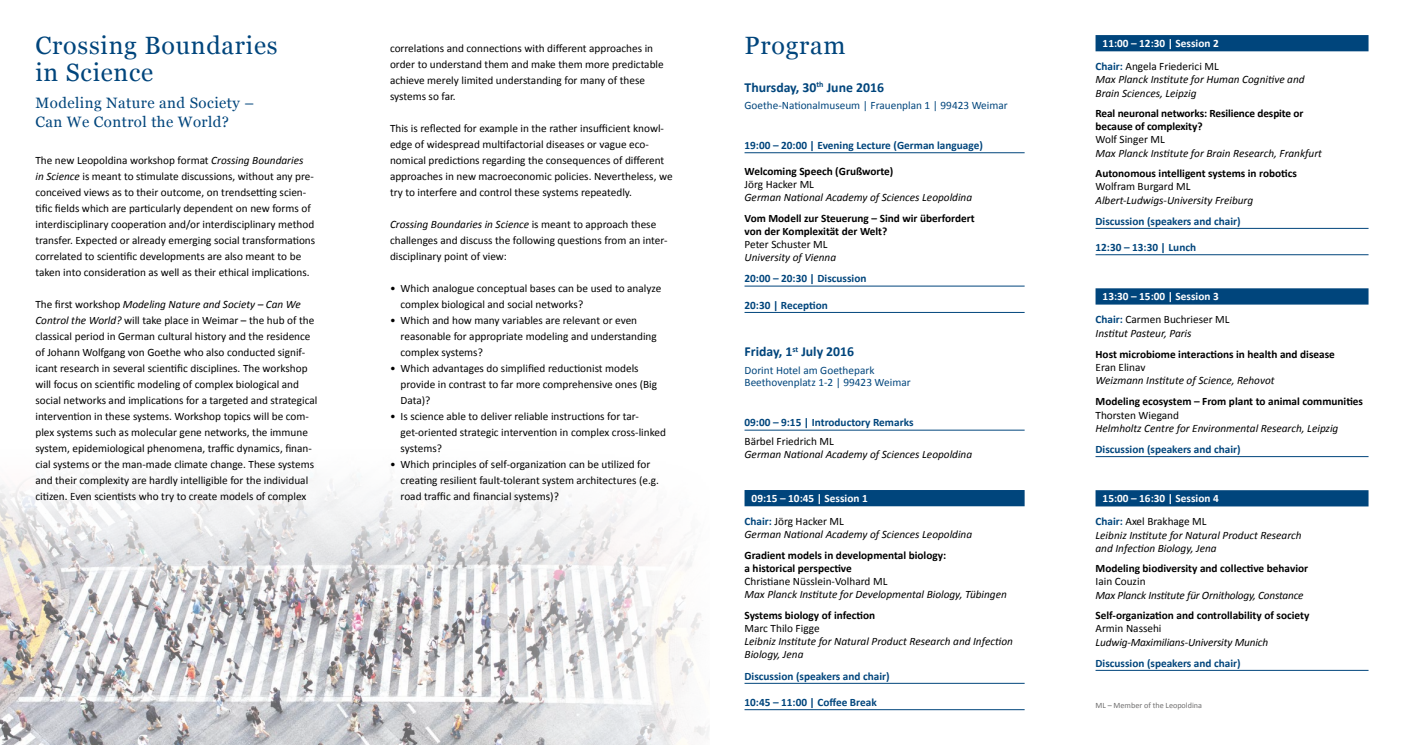
<style>
.page{position:relative;width:1404px;height:745px;background:#fff}
.page>*{position:absolute;margin:0;border:0;box-sizing:border-box;transform-origin:0 0}
.t1{font:25px/26.2px "Georgia";letter-spacing:.03em;color:#00457c}
.t2{font:15px/18.8px "Georgia";letter-spacing:.03em;color:#00457c}
.t3{font:700 13.75px "Calibri";color:#00457c}
.t4{font:11.25px/16px "Calibri";color:#000}
.t5{font:italic 11.25px/13.1px "Calibri";color:#000}
.t6{font:700 11.25px/13.1px "Calibri";color:#000}
.t7{font:700 11.25px "Calibri";color:#00457c}
.t8{font:700 11.25px/23.6px "Calibri";color:#fff}
.t9{font:11.25px/12.5px "Calibri";color:#00457c}
.t10{font:8.12px "Calibri";color:#706f6f}
.s1{font-style:italic}
.s2{color:#00457c}
.s3{font-weight:400;color:#000}
</style>
<div class="page">
<img style="left:0;top:479px;width:709px;height:265px">
<hr style="left:744px;top:152px;width:280px;height:1px;background:#00457c">
<hr style="left:744px;top:285px;width:280px;height:1px;background:#00457c">
<hr style="left:744px;top:312px;width:280px;height:1px;background:#00457c">
<hr style="left:744px;top:429px;width:280px;height:1px;background:#00457c">
<div style="left:744px;top:489px;width:280px;height:17px;background:#00457c"></div>
<hr style="left:744px;top:682px;width:280px;height:1px;background:#00457c">
<hr style="left:744px;top:709px;width:280px;height:1px;background:#00457c">
<div style="left:1095px;top:35px;width:273px;height:16px;background:#00457c"></div>
<hr style="left:1095px;top:228px;width:273px;height:1px;background:#00457c">
<hr style="left:1095px;top:254px;width:273px;height:1px;background:#00457c">
<div style="left:1095px;top:288px;width:273px;height:16px;background:#00457c"></div>
<hr style="left:1095px;top:456px;width:273px;height:1px;background:#00457c">
<div style="left:1095px;top:490px;width:273px;height:16px;background:#00457c"></div>
<hr style="left:1095px;top:669px;width:273px;height:1px;background:#00457c">
<h1 class="t1" style="left:35px;top:32px;width:244px">Crossing Boundaries in Science</h1>
<h2 class="t2" style="left:35px;top:93px;width:220px">Modeling Nature and Society –<br>Can We Control the World?</h2>
<p class="t4" style="left:35px;top:152px;width:281px">The new Leopoldina workshop format <span class="s1">Crossing Boundaries<br>in Science</span> is meant to stimulate discussions, without any pre&shy;conceived views as to their outcome, on trendsetting scien&shy;tific fields which are particularly dependent on new forms of interdisciplinary cooperation and/or interdisciplinary method transfer. Expected or already emerging social transformations correlated to scientific developments are also meant to be taken into consideration as well as their ethical implications.</p>
<p class="t4" style="left:35px;top:296px;width:283px">The first workshop <span class="s1">Modeling Nature and Society – Can We Control the World?</span> will take place in Weimar – the hub of the classical period in German cultural history and the residence of Johann Wolfgang von Goethe who also conducted signif&shy;icant research in several scientific disciplines. The workshop will focus on scientific modeling of complex biological and social networks and implications for a targeted and strategical intervention in these systems. Workshop topics will be com&shy;plex systems such as molecular gene networks, the immune system, epidemiological phenomena, traffic dynamics, finan&shy;cial systems or the man-made climate change. These systems and their complexity are hardly intelligible for the individual citizen. Even scientists who try to create models of complex</p>
<p class="t4" style="left:390px;top:40px;width:275px">correlations and connections with different approaches in order to understand them and make them more predictable achieve merely limited understanding for many of these systems so far.</p>
<p class="t4" style="left:390px;top:120px;width:284px">This is reflected for example in the rather insufficient knowl&shy;edge of widespread multifactorial diseases or vague eco&shy;nomical predictions regarding the consequences of different approaches in new macroeconomic policies. Nevertheless, we try to interfere and control these systems repeatedly.</p>
<p class="t4" style="left:390px;top:216px;width:279px"><span class="s1">Crossing Boundaries in Science</span> is meant to approach these challenges and discuss the following questions from an inter&shy;disciplinary point of view:</p>
<p class="t4" style="left:400px;top:280px;width:262px;text-indent:-11px">• Which analogue conceptual bases can be used to analyze complex biological and social networks?</p>
<p class="t4" style="left:400px;top:312px;width:258px;text-indent:-11px">• Which and how many variables are relevant or even reasonable for appropriate modeling and understanding complex systems?</p>
<p class="t4" style="left:400px;top:360px;width:258px;text-indent:-11px">• Which advantages do simplified reductionist models provide in contrast to far more comprehensive ones (Big<br>Data)?</p>
<p class="t4" style="left:400px;top:408px;width:267px;text-indent:-11px">• Is science able to deliver reliable instructions for tar&shy;get-oriented strategic intervention in complex cross-linked systems?</p>
<p class="t4" style="left:400px;top:456px;width:260px;text-indent:-11px">• Which principles of self-organization can be utilized for creating resilient fault-tolerant system architectures (e.g. road traffic and financial systems)?</p>
<h1 class="t1" style="left:744px;top:32px;width:103px">Program</h1>
<p class="t3" style="left:744px;top:78px;width:141px">Thursday, 30<sup>th</sup> June 2016</p>
<p class="t9" style="left:744px;top:99px;width:265px">Goethe-Nationalmuseum | Frauenplan 1 | 99423 Weimar</p>
<p class="t7" style="left:744px;top:138px;width:240px">19:00 – 20:00 | Evening Lecture (German language)</p>
<p class="t6" style="left:744px;top:164px;width:150px">Welcoming Speech (Grußworte)</p>
<p class="t4" style="left:744px;top:176px;width:71px">Jörg Hacker ML</p>
<p class="t5" style="left:744px;top:190px;width:229px">German National Academy of Sciences Leopoldina</p>
<p class="t6" style="left:744px;top:211px;width:232px">Vom Modell zur Steuerung – Sind wir überfordert von der Komplexität der Welt?</p>
<p class="t4" style="left:744px;top:236px;width:84px">Peter Schuster ML</p>
<p class="t5" style="left:744px;top:250px;width:93px">University of Vienna</p>
<p class="t7" style="left:744px;top:271px;width:123px">20:00 – 20:30 | Discussion</p>
<p class="t7" style="left:744px;top:297px;width:85px">20:30 | Reception</p>
<p class="t3" style="left:744px;top:343px;width:111px">Friday, 1<sup>st</sup> July 2016</p>
<p class="t9" style="left:744px;top:364px;width:168px">Dorint Hotel am Goethepark<br>Beethovenplatz 1-2 | 99423 Weimar</p>
<p class="t7" style="left:744px;top:415px;width:170px">09:00 – 9:15 | Introductory Remarks</p>
<p class="t4" style="left:744px;top:433px;width:91px">Bärbel Friedrich ML</p>
<p class="t5" style="left:744px;top:447px;width:229px">German National Academy of Sciences Leopoldina</p>
<p class="t8" style="left:744px;top:485px;width:125px;text-indent:7px">09:15 – 10:45 | Session 1<br><span class="s2">Chair:</span> <span class="s3">Jörg Hacker ML</span></p>
<p class="t5" style="left:744px;top:527px;width:229px">German National Academy of Sciences Leopoldina</p>
<p class="t6" style="left:744px;top:548px;width:203px">Gradient models in developmental biology: a historical perspective</p>
<p class="t4" style="left:744px;top:573px;width:144px">Christiane Nüsslein-Volhard ML</p>
<p class="t5" style="left:744px;top:587px;width:264px">Max Planck Institute for Developmental Biology, Tübingen</p>
<p class="t6" style="left:744px;top:608px;width:132px">Systems biology of infection</p>
<p class="t4" style="left:744px;top:620px;width:77px">Marc Thilo Figge</p>
<p class="t5" style="left:744px;top:634px;width:270px">Leibniz Institute for Natural Product Research and Infection<br>Biology, Jena</p>
<p class="t7" style="left:744px;top:668px;width:147px">Discussion (speakers and chair)</p>
<p class="t7" style="left:744px;top:694px;width:134px">10:45 – 11:00 | Coffee Break</p>
<p class="t8" style="left:1095px;top:31px;width:125px;text-align:right">11:00 – 12:30 | Session 2<br><span class="s2">Chair:</span> <span class="s3">Angela Friederici ML</span></p>
<p class="t5" style="left:1095px;top:73px;width:210px">Max Planck Institute for Human Cognitive and<br>Brain Sciences, Leipzig</p>
<p class="t6" style="left:1095px;top:107px;width:209px">Real neuronal networks: Resilience despite or because of complexity?</p>
<p class="t4" style="left:1095px;top:132px;width:71px">Wolf Singer ML</p>
<p class="t5" style="left:1095px;top:146px;width:228px">Max Planck Institute for Brain Research, Frankfurt</p>
<p class="t6" style="left:1095px;top:167px;width:203px">Autonomous intelligent systems in robotics</p>
<p class="t4" style="left:1095px;top:178px;width:96px">Wolfram Burgard ML</p>
<p class="t5" style="left:1095px;top:193px;width:159px">Albert-Ludwigs-University Freiburg</p>
<p class="t7" style="left:1095px;top:213px;width:147px">Discussion (speakers and chair)</p>
<p class="t7" style="left:1095px;top:240px;width:102px">12:30 – 13:30 | Lunch</p>
<p class="t8" style="left:1095px;top:284px;width:135px;text-align:center">13:30 – 15:00 | Session 3<br><span class="s2">Chair:</span> <span class="s3">Carmen Buchrieser ML</span></p>
<p class="t5" style="left:1095px;top:326px;width:98px">Institut Pasteur, Paris</p>
<p class="t6" style="left:1095px;top:347px;width:241px">Host microbiome interactions in health and disease</p>
<p class="t4" style="left:1095px;top:359px;width:51px">Eran Elinav</p>
<p class="t5" style="left:1095px;top:373px;width:180px">Weizmann Institute of Science, Rehovot</p>
<p class="t6" style="left:1095px;top:395px;width:269px">Modeling ecosystem – From plant to animal communities</p>
<p class="t4" style="left:1095px;top:406px;width:85px">Thorsten Wiegand</p>
<p class="t5" style="left:1095px;top:421px;width:244px">Helmholtz Centre for Environmental Research, Leipzig</p>
<p class="t7" style="left:1095px;top:441px;width:147px">Discussion (speakers and chair)</p>
<p class="t8" style="left:1095px;top:486px;width:125px;text-indent:7px">15:00 – 16:30 | Session 4<br><span class="s2">Chair:</span> <span class="s3">Axel Brakhage ML</span></p>
<p class="t5" style="left:1095px;top:527px;width:208px">Leibniz Institute for Natural Product Research and Infection Biology, Jena</p>
<p class="t6" style="left:1095px;top:561px;width:214px">Modeling biodiversity and collective behavior</p>
<p class="t4" style="left:1095px;top:573px;width:52px">Iain Couzin</p>
<p class="t5" style="left:1095px;top:587px;width:209px">Max Planck Institute für Ornithology, Constance</p>
<p class="t6" style="left:1095px;top:608px;width:215px">Self-organization and controllability of society</p>
<p class="t4" style="left:1095px;top:620px;width:67px">Armin Nassehi</p>
<p class="t5" style="left:1095px;top:634px;width:174px">Ludwig-Maximilians-University Munich</p>
<p class="t7" style="left:1095px;top:655px;width:147px">Discussion (speakers and chair)</p>
<p class="t10" style="left:1095px;top:700px;width:108px">ML – Member of the Leopoldina</p>
</div>
